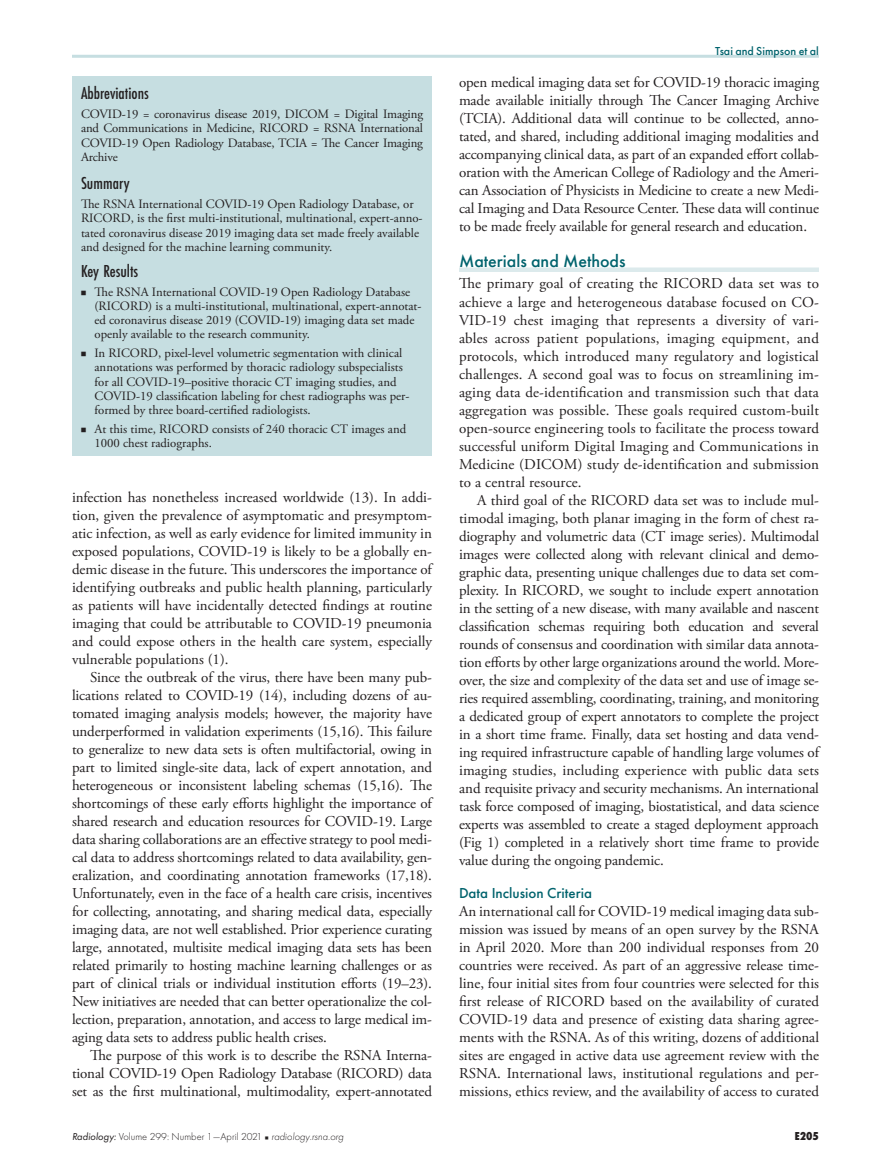
<style>
.page{position:relative;width:891px;height:1175px;background:#fff}
.page>*{position:absolute;margin:0;border:0;box-sizing:border-box;transform-origin:0 0}
.t1{font:500 18px "Futura PT Cond";color:#231f20}
.t2{font:500 18px "Futura PT";color:#00636d}
.t3{font:15px/18px "Adobe Garamond Pro";letter-spacing:-.01em;color:#231f20;text-align:justify}
.t4{font:500 15px "Futura PT";color:#00636d}
.t5{font:12.75px/14.2px "Adobe Garamond Pro";color:#231f20}
.t6{font:500 12px "Futura PT";color:#00636d}
.t7{font:800 12px "Futura PT Cond";color:#231f20}
.t8{font:300 10.5px "Futura PT";color:#231f20}
.s1{font-family:"Universal Newswith Comm Pi";font-size:9px}
.s2{font-weight:400;font-style:italic}
.s3{font-family:"Universal Newswith Comm Pi";font-weight:400;font-size:6px}
.s4{font-style:italic}
</style>
<div class="page">
<hr style="left:72px;top:55px;width:747px;height:3px;background:#c6dee1">
<div style="left:459px;top:267px;width:360px;height:5px;background:#dceaec"></div>
<div style="left:72px;top:76px;width:360px;height:380px;background:#c6dee1"></div>
<p class="t1" style="left:81px;top:83px;width:69px">Abbreviations</p>
<p class="t5" style="left:81px;top:107px;width:344px;text-align:justify">COVID-19 = coronavirus disease 2019, DICOM = Digital Imaging and Communications in Medicine, RICORD = RSNA International COVID-19 Open Radiology Database, TCIA = The Cancer Imaging Archive</p>
<p class="t1" style="left:81px;top:173px;width:50px">Summary</p>
<p class="t5" style="left:81px;top:197px;width:343px">The RSNA International COVID-19 Open Radiology Database, or RICORD, is the first multi-institutional, multinational, expert-anno&shy;tated coronavirus disease 2019 imaging data set made freely available and designed for the machine learning community.</p>
<p class="t1" style="left:81px;top:260px;width:59px">Key Results</p>
<p class="t5" style="left:94px;top:285px;width:329px;text-indent:-14px"><span class="s1">n</span> The RSNA International COVID-19 Open Radiology Database (RICORD) is a multi-institutional, multinational, expert-annotat&shy;ed coronavirus disease 2019 (COVID-19) imaging data set made openly available to the research community.</p>
<p class="t5" style="left:94px;top:346px;width:317px;text-indent:-14px"><span class="s1">n</span> In RICORD, pixel-level volumetric segmentation with clinical annotations was performed by thoracic radiology subspecialists for all COVID-19–positive thoracic CT imaging studies, and COVID-19 classification labeling for chest radiographs was per&shy;formed by three board-certified radiologists.</p>
<p class="t5" style="left:94px;top:422px;width:313px;text-indent:-14px"><span class="s1">n</span> At this time, RICORD consists of 240 thoracic CT images and<br>1000 chest radiographs.</p>
<p class="t3" style="left:72px;top:489px;width:362px">infection has nonetheless increased worldwide (13). In addi&shy;tion, given the prevalence of asymptomatic and presymptom&shy;atic infection, as well as early evidence for limited immunity in exposed populations, COVID-19 is likely to be a globally en&shy;demic disease in the future. This underscores the importance of identifying outbreaks and public health planning, particularly as patients will have incidentally detected findings at routine imaging that could be attributable to COVID-19 pneumonia and could expose others in the health care system, especially vulnerable populations (1).</p>
<p class="t3" style="left:72px;top:669px;width:362px;text-indent:18px">Since the outbreak of the virus, there have been many pub&shy;lications related to COVID-19 (14), including dozens of au&shy;tomated imaging analysis models; however, the majority have underperformed in validation experiments (15,16). This failure to generalize to new data sets is often multifactorial, owing in part to limited single-site data, lack of expert annotation, and heterogeneous or inconsistent labeling schemas (15,16). The shortcomings of these early efforts highlight the importance of shared research and education resources for COVID-19. Large data sharing collaborations are an effective strategy to pool medi&shy;cal data to address shortcomings related to data availability, gen&shy;eralization, and coordinating annotation frameworks (17,18).<br>Unfortunately, even in the face of a health care crisis, incentives for collecting, annotating, and sharing medical data, especially imaging data, are not well established. Prior experience curating large, annotated, multisite medical imaging data sets has been related primarily to hosting machine learning challenges or as part of clinical trials or individual institution efforts (19–23).<br>New initiatives are needed that can better operationalize the col&shy;lection, preparation, annotation, and access to large medical im&shy;aging data sets to address public health crises.</p>
<p class="t3" style="left:72px;top:1047px;width:362px;text-indent:18px">The purpose of this work is to describe the RSNA Interna&shy;tional COVID-19 Open Radiology Database (RICORD) data set as the first multinational, multimodality, expert-annotated</p>
<p class="t6" style="left:715px;top:44px;width:105px">Tsai and Simpson et al</p>
<p class="t3" style="left:459px;top:74px;width:362px">open medical imaging data set for COVID-19 thoracic imaging made available initially through The Cancer Imaging Archive (TCIA). Additional data will continue to be collected, anno&shy;tated, and shared, including additional imaging modalities and accompanying clinical data, as part of an expanded effort collab&shy;oration with the American College of Radiology and the Ameri&shy;can Association of Physicists in Medicine to create a new Medi&shy;cal Imaging and Data Resource Center. These data will continue to be made freely available for general research and education.</p>
<p class="t2" style="left:459px;top:251px;width:168px">Materials and Methods</p>
<p class="t3" style="left:459px;top:275px;width:362px">The primary goal of creating the RICORD data set was to achieve a large and heterogeneous database focused on CO-VID-19 chest imaging that represents a diversity of vari&shy;ables across patient populations, imaging equipment, and protocols, which introduced many regulatory and logistical challenges. A second goal was to focus on streamlining im&shy;aging data de-identification and transmission such that data aggregation was possible. These goals required custom-built open-source engineering tools to facilitate the process toward successful uniform Digital Imaging and Communications in Medicine (DICOM) study de-identification and submission to a central resource.</p>
<p class="t3" style="left:459px;top:491px;width:362px;text-indent:18px">A third goal of the RICORD data set was to include mul&shy;timodal imaging, both planar imaging in the form of chest ra&shy;diography and volumetric data (CT image series). Multimodal images were collected along with relevant clinical and demo&shy;graphic data, presenting unique challenges due to data set com&shy;plexity. In RICORD, we sought to include expert annotation in the setting of a new disease, with many available and nascent classification schemas requiring both education and several rounds of consensus and coordination with similar data annota&shy;tion efforts by other large organizations around the world. More&shy;over, the size and complexity of the data set and use of image se&shy;ries required assembling, coordinating, training, and monitoring a dedicated group of expert annotators to complete the project in a short time frame. Finally, data set hosting and data vend&shy;ing required infrastructure capable of handling large volumes of imaging studies, including experience with public data sets and requisite privacy and security mechanisms. An international task force composed of imaging, biostatistical, and data science experts was assembled to create a staged deployment approach (Fig 1) completed in a relatively short time frame to provide value during the ongoing pandemic.</p>
<p class="t4" style="left:459px;top:884px;width:134px">Data Inclusion Criteria</p>
<p class="t3" style="left:459px;top:902px;width:362px">An international call for COVID-19 medical imaging data sub&shy;mission was issued by means of an open survey by the RSNA in April 2020. More than 200 individual responses from 20 countries were received. As part of an aggressive release time&shy;line, four initial sites from four countries were selected for this first release of RICORD based on the availability of curated COVID-19 data and presence of existing data sharing agree&shy;ments with the RSNA. As of this writing, dozens of additional sites are engaged in active data use agreement review with the RSNA. International laws, institutional regulations and per&shy;missions, ethics review, and the availability of access to curated</p>
<p class="t8" style="left:72px;top:1131px;width:273px"><span class="s2">Radiology:</span> Volume 299: Number 1—April 2021 <span class="s3">n</span> <span class="s4">radiology.rsna.org</span></p>
<p class="t7" style="left:795px;top:1129px;width:26px">E205</p>
</div>
